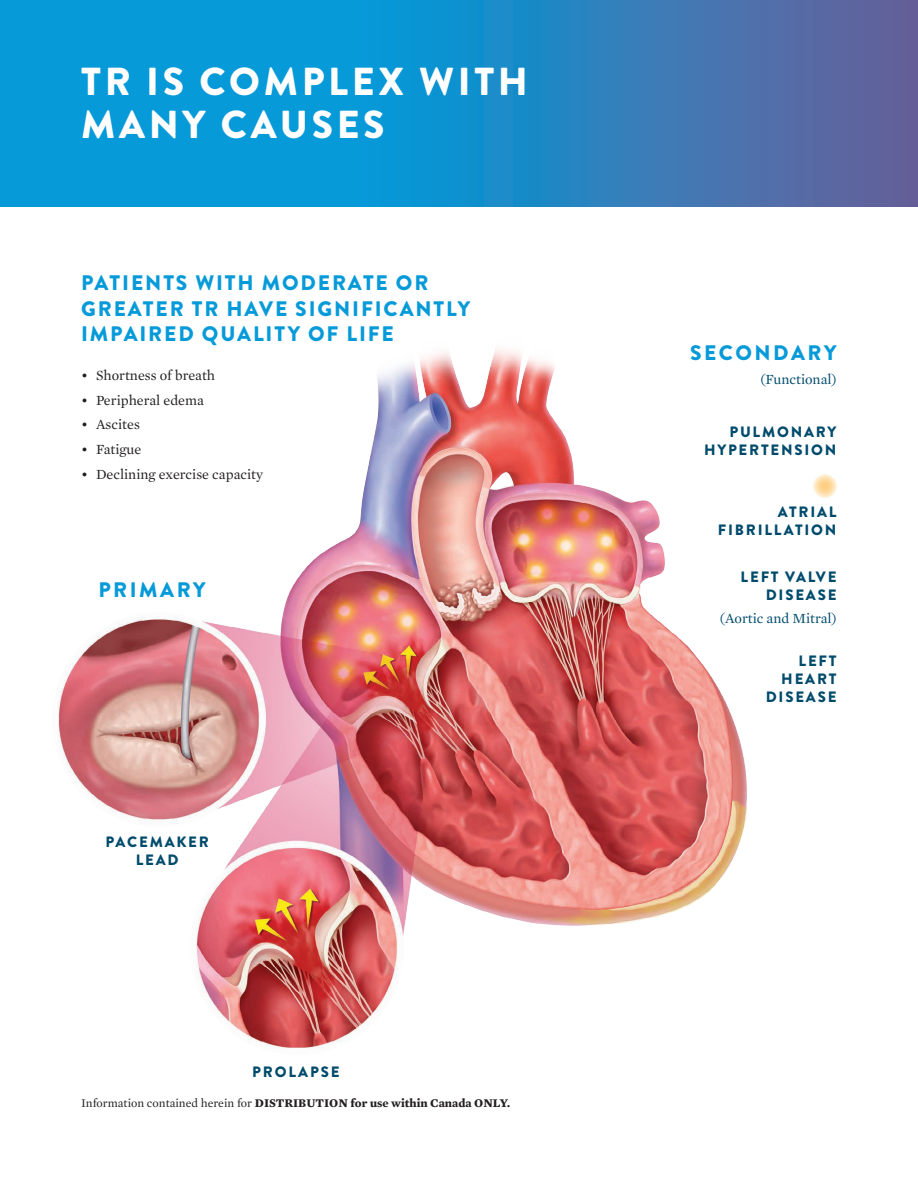
<style>
.page{position:relative;width:918px;height:1188px;background:#fff}
.page>*{position:absolute;margin:0;border:0;box-sizing:border-box;transform-origin:0 0}
.t1{font:900 39px/43.5px "Brandon Grotesque";letter-spacing:.095em;color:#fff}
.t2{font:900 21px/25.5px "Brandon Grotesque";letter-spacing:.09em;color:#069ad9}
.t3{font:900 21px "Brandon Grotesque";letter-spacing:.12em;color:#069ad9}
.t4{font:900 15px/18px "Brandon Grotesque";letter-spacing:.12em;color:#004b6c;text-align:right}
.t5{font:14.25px "Mercury Text G1";color:#231f20}
.t6{font:14.25px "Mercury Text G1";color:#004b6c}
.t7{font:700 12px "Mercury Text G1";color:#231f20}
.s1{font-weight:400}
</style>
<div class="page">
<svg style="left:0;top:0;width:918px;height:207px;background:#2288c5"></svg>
<img style="left:58px;top:349px;width:689px;height:700px">
<svg style="left:813px;top:474px;width:24px;height:24px"></svg>
<h1 class="t1" style="left:81px;top:60px;width:448px">TR IS COMPLEX WITH<br>MANY CAUSES</h1>
<h2 class="t2" style="left:81px;top:270px;width:391px">PATIENTS WITH MODERATE OR<br>GREATER TR HAVE SIGNIFICANTLY<br>IMPAIRED QUALITY OF LIFE</h2>
<p class="t5" style="left:81px;top:365px;width:136px">• Shortness of breath</p>
<p class="t5" style="left:81px;top:390px;width:124px">• Peripheral edema</p>
<p class="t5" style="left:81px;top:414px;width:60px">• Ascites</p>
<p class="t5" style="left:81px;top:439px;width:62px">• Fatigue</p>
<p class="t5" style="left:81px;top:464px;width:184px">• Declining exercise capacity</p>
<h2 class="t3" style="left:98px;top:574px;width:109px">PRIMARY</h2>
<p class="t4" style="left:106px;top:834px;width:105px;text-align:center">PACEMAKER<br>LEAD</p>
<p class="t4" style="left:252px;top:1063px;width:89px">PROLAPSE</p>
<p class="t7" style="left:81px;top:1094px;width:431px"><span class="s1">Information contained herein for</span> DISTRIBUTION for use within Canada ONLY.</p>
<h2 class="t3" style="left:690px;top:338px;width:148px">SECONDARY</h2>
<p class="t6" style="left:760px;top:369px;width:78px">(Functional)</p>
<p class="t4" style="left:704px;top:423px;width:134px">PULMONARY<br>HYPERTENSION</p>
<p class="t4" style="left:718px;top:503px;width:120px">ATRIAL<br>FIBRILLATION</p>
<p class="t4" style="left:741px;top:568px;width:97px">LEFT VALVE<br>DISEASE</p>
<p class="t6" style="left:720px;top:608px;width:118px">(Aortic and Mitral)</p>
<p class="t4" style="left:766px;top:652px;width:72px">LEFT<br>HEART<br>DISEASE</p>
</div>
